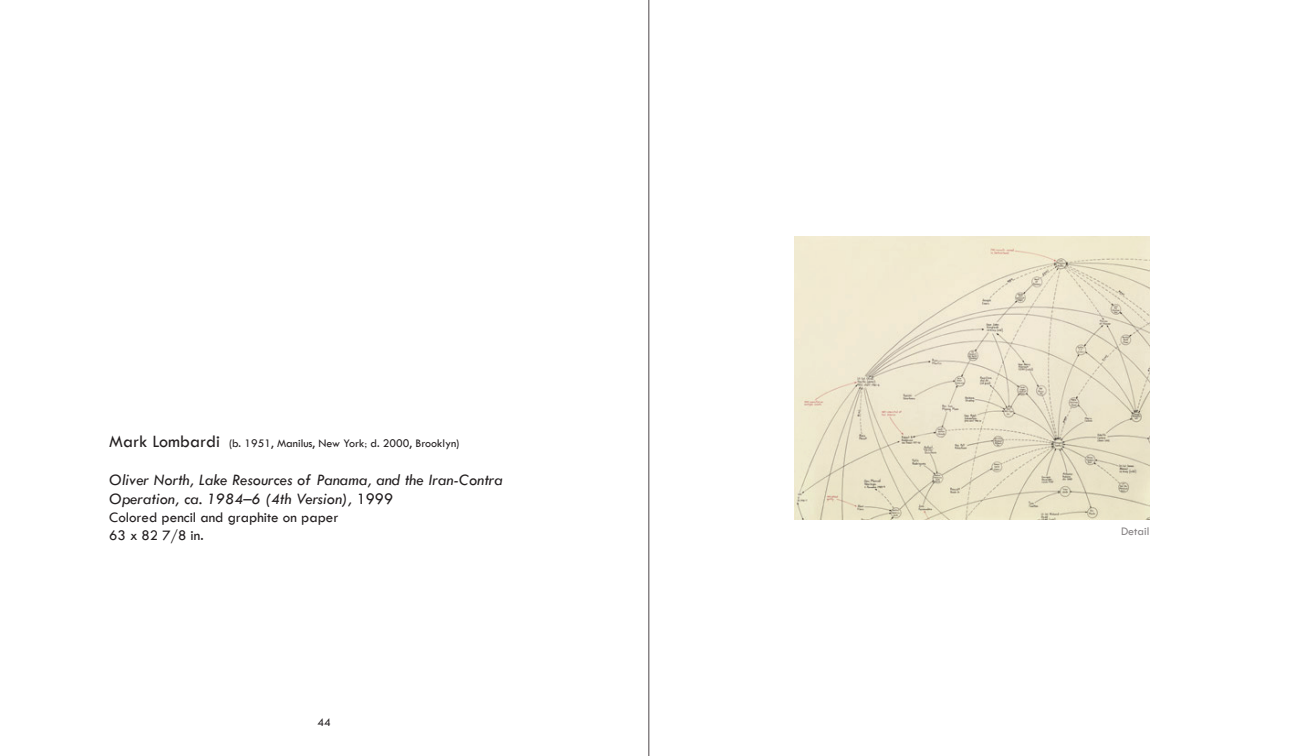
<style>
.page{position:relative;width:1296px;height:756px;background:#fff}
.page>*{position:absolute;margin:0;border:0;box-sizing:border-box;transform-origin:0 0}
.t1{font:italic 16.5px/19.8px "Tw Cen";color:#231f20}
.t2{font:15px/18px "Tw Cen";color:#231f20}
.t3{font:12px "Tw Cen";color:#231f20}
.t4{font:12px "Tw Cen";color:#878385}
.s1{font-size:18px}
.s2{font-family:"Helvetica";font-weight:700;font-size:7.5px}
.s3{font-style:normal}
</style>
<div class="page">
<img style="left:795px;top:237px;width:354px;height:282px">
<hr style="left:648px;top:0;width:2px;height:756px;background:#878385">
<p class="t3" style="left:109px;top:437px;width:352px"><span class="s1">Mark Lombardi</span> (b. 1951, Manilus, New York<span class="s2">;</span> d. 2000, Brooklyn)</p>
<p class="t1" style="left:109px;top:470px;width:395px">Oliver North, Lake Resources of Panama, and the Iran-Contra<br>Operation, ca. 1984–6 (4th Version), <span class="s3">1999</span></p>
<p class="t2" style="left:109px;top:509px;width:231px">Colored pencil and graphite on paper<br>63 x 82 7/8 in.</p>
<p class="t3" style="left:317px;top:716px;width:15px">44</p>
<p class="t4" style="left:1121px;top:525px;width:30px">Detail</p>
</div>
